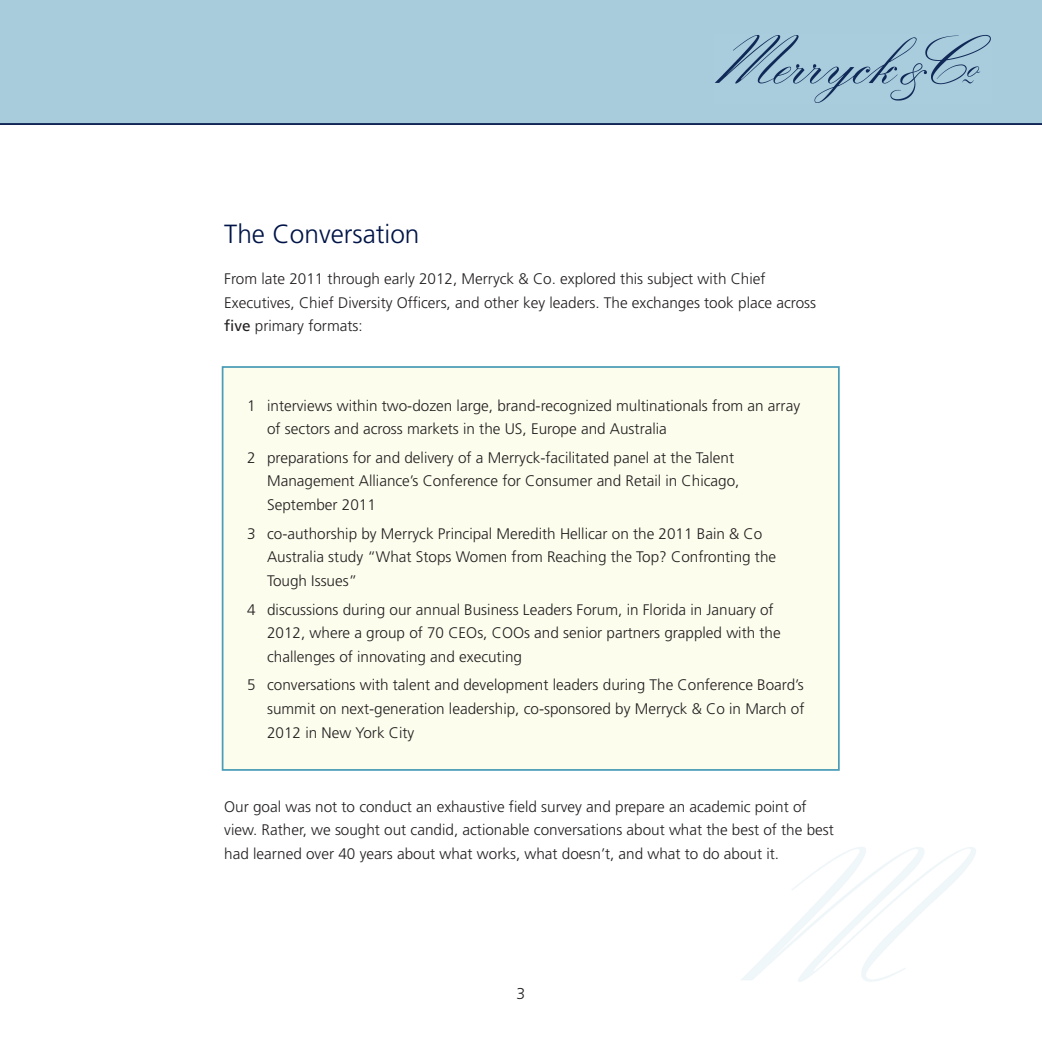
<style>
.page{position:relative;width:1042px;height:1042px;background:#fff}
.page>*{position:absolute;margin:0;border:0;box-sizing:border-box;transform-origin:0 0}
.t1{font:300 26.25px "Frutiger";color:#001447}
.t2{font:300 15.75px "Frutiger";color:#231f20}
.t3{font:300 15.4px/23.6px "Frutiger";color:#231f20}
.s1{font-weight:400}
</style>
<div class="page">
<div style="left:223px;top:368px;width:615px;height:401px;background:#fdfdee"></div>
<div style="left:222px;top:366px;width:618px;height:405px;border:2px solid #4b9db7"></div>
<div style="left:0;top:0;width:1042px;height:124px;background:#a8ccdc"></div>
<img style="left:715px;top:34px;width:276px;height:69px">
<hr style="left:0;top:123px;width:1042px;height:2px;background:#001447">
<h1 class="t1" style="left:224px;top:223px;width:197px">The Conversation</h1>
<p class="t3" style="left:224px;top:268px;width:593px">From late 2011 through early 2012, Merryck &amp; Co. explored this subject with Chief<br>Executives, Chief Diversity Officers, and other key leaders. The exchanges took place across <span class="s1">five</span> primary formats:</p>
<p class="t3" style="left:267px;top:395px;width:534px;text-indent:-20px">1 interviews within two-dozen large, brand-recognized multinationals from an array of sectors and across markets in the US, Europe and Australia</p>
<p class="t3" style="left:267px;top:447px;width:474px;text-indent:-20px">2 preparations for and delivery of a Merryck-facilitated panel at the Talent<br>Management Alliance’s Conference for Consumer and Retail in Chicago,<br>September 2011</p>
<p class="t3" style="left:267px;top:523px;width:510px;text-indent:-20px">3 co-authorship by Merryck Principal Meredith Hellicar on the 2011 Bain &amp; Co<br>Australia study “What Stops Women from Reaching the Top? Confronting the<br>Tough Issues”</p>
<p class="t3" style="left:267px;top:598px;width:515px;text-indent:-20px">4 discussions during our annual Business Leaders Forum, in Florida in January of<br>2012, where a group of 70 CEOs, COOs and senior partners grappled with the challenges of innovating and executing</p>
<p class="t3" style="left:267px;top:674px;width:539px;text-align:justify;text-indent:-20px">5 conversations with talent and development leaders during The Conference Board’s summit on next-generation leadership, co-sponsored by Merryck &amp; Co in March of 2012 in New York City</p>
<p class="t3" style="left:224px;top:796px;width:611px">Our goal was not to conduct an exhaustive field survey and prepare an academic point of view. Rather, we sought out candid, actionable conversations about what the best of the best had learned over 40 years about what works, what doesn’t, and what to do about it.</p>
<p class="t2" style="left:516px;top:987px;width:10px">3</p>
</div>
